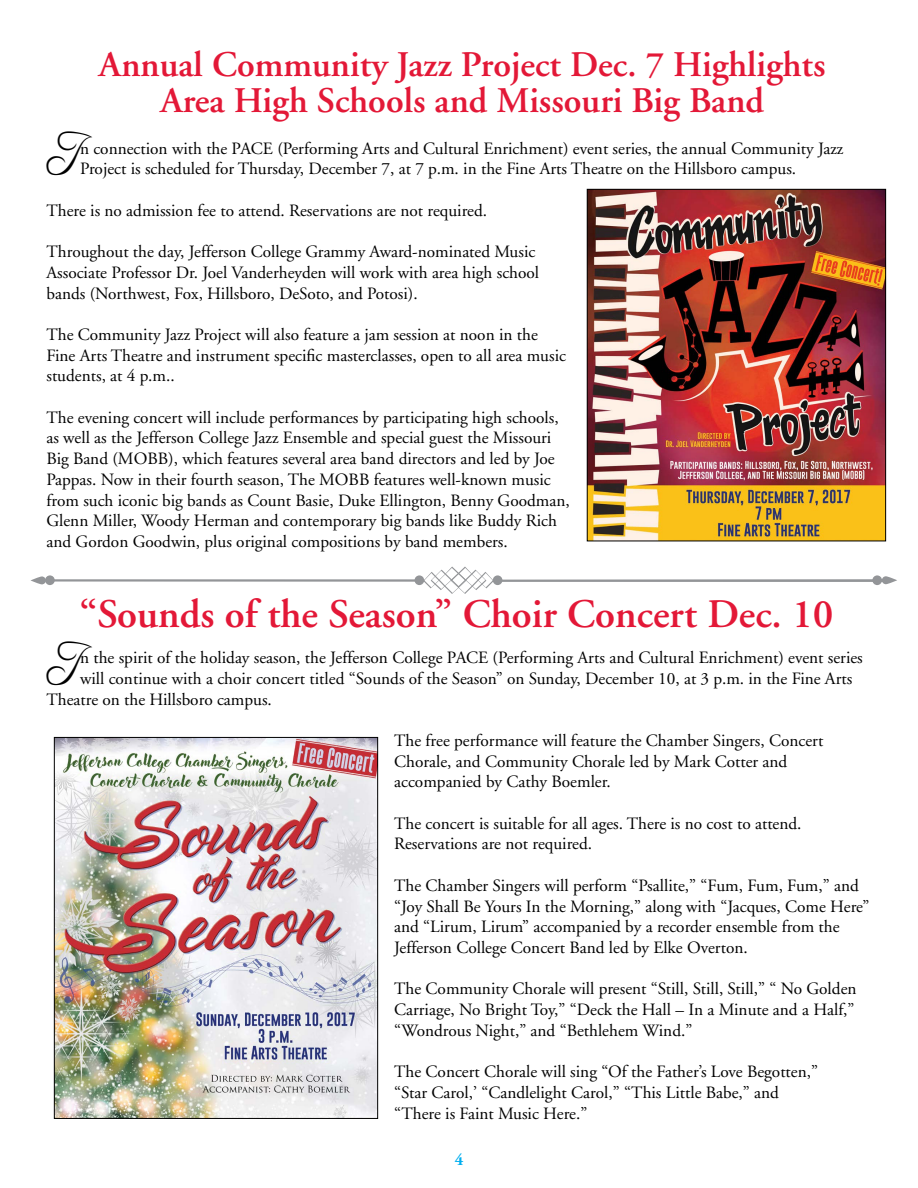
<style>
.page{position:relative;width:918px;height:1188px;background:#fff}
.page>*{position:absolute;margin:0;border:0;box-sizing:border-box;transform-origin:0 0}
.t1{font:52.8px "Freebooter Script";color:#000;scale:.9 1}
.t2{font:600 40.5px "Adobe Garamond";color:#e31837}
.t3{font:600 36px/36px "Adobe Garamond";color:#e31837;text-align:center}
.t4{font:17.25px/20.7px "Adobe Garamond";color:#000}
.t5{font:700 16.5px "Adobe Garamond";color:#00aeef}
</style>
<div class="page">
<img style="left:589px;top:191px;width:295px;height:348px">
<div style="left:587px;top:189px;width:299px;height:352px;border:1px solid #000"></div>
<hr style="left:43px;top:579px;width:381px;height:3px;background:#939598">
<svg style="left:31px;top:576px;width:15px;height:8px"></svg>
<hr style="left:493px;top:579px;width:393px;height:3px;background:#939598">
<svg style="left:882px;top:576px;width:15px;height:8px"></svg>
<svg style="left:423px;top:567px;width:71px;height:27px"></svg>
<div style="left:415px;top:575px;width:9px;height:10px;background:#939598;border-radius:50%"></div>
<div style="left:45px;top:575px;width:10px;height:10px;background:#939598;border-radius:50%"></div>
<div style="left:493px;top:575px;width:9px;height:10px;background:#939598;border-radius:50%"></div>
<div style="left:872px;top:575px;width:10px;height:10px;background:#939598;border-radius:50%"></div>
<img style="left:56px;top:739px;width:320px;height:378px">
<div style="left:54px;top:737px;width:324px;height:382px;border:1px solid #000"></div>
<h3 class="t3" style="left:99px;top:47px;width:728px">Annual Community Jazz Project Dec. 7 Highlights<br>Area High Schools and Missouri Big Band</h3>
<h1 class="t1" style="left:46px;top:122px;width:39px">I</h1>
<p class="t4" style="left:80px;top:138px;width:765px">n connection with the PACE (Performing Arts and Cultural Enrichment) event series, the annual Community Jazz<br>Project is scheduled for Thursday, December 7, at 7 p.m. in the Fine Arts Theatre on the Hillsboro campus.</p>
<p class="t4" style="left:46px;top:200px;width:442px">There is no admission fee to attend. Reservations are not required.</p>
<p class="t4" style="left:46px;top:242px;width:494px">Throughout the day, Jefferson College Grammy Award-nominated Music<br>Associate Professor Dr. Joel Vanderheyden will work with area high school bands (Northwest, Fox, Hillsboro, DeSoto, and Potosi).</p>
<p class="t4" style="left:46px;top:325px;width:521px">The Community Jazz Project will also feature a jam session at noon in the<br>Fine Arts Theatre and instrument specific masterclasses, open to all area music students, at 4 p.m..</p>
<p class="t4" style="left:46px;top:407px;width:525px">The evening concert will include performances by participating high schools, as well as the Jefferson College Jazz Ensemble and special guest the Missouri Big Band (MOBB), which features several area band directors and led by Joe Pappas. Now in their fourth season, The MOBB features well-known music from such iconic big bands as Count Basie, Duke Ellington, Benny Goodman, Glenn Miller, Woody Herman and contemporary big bands like Buddy Rich and Gordon Goodwin, plus original compositions by band members.</p>
<h2 class="t2" style="left:80px;top:592px;width:755px">“Sounds of the Season” Choir Concert Dec. 10</h2>
<h1 class="t1" style="left:46px;top:632px;width:39px">I</h1>
<p class="t4" style="left:80px;top:648px;width:784px">n the spirit of the holiday season, the Jefferson College PACE (Performing Arts and Cultural Enrichment) event series</p>
<p class="t4" style="left:80px;top:669px;width:774px">will continue with a choir concert titled “Sounds of the Season” on Sunday, December 10, at 3 p.m. in the Fine Arts</p>
<p class="t4" style="left:46px;top:689px;width:227px">Theatre on the Hillsboro campus.</p>
<p class="t4" style="left:394px;top:731px;width:431px">The free performance will feature the Chamber Singers, Concert<br>Chorale, and Community Chorale led by Mark Cotter and accompanied by Cathy Boemler.</p>
<p class="t4" style="left:394px;top:813px;width:409px">The concert is suitable for all ages. There is no cost to attend.<br>Reservations are not required.</p>
<p class="t4" style="left:394px;top:876px;width:477px">The Chamber Singers will perform “Psallite,” “Fum, Fum, Fum,” and “Joy Shall Be Yours In the Morning,” along with “Jacques, Come Here” and “Lirum, Lirum” accompanied by a recorder ensemble from the Jefferson College Concert Band led by Elke Overton.</p>
<p class="t4" style="left:394px;top:979px;width:464px">The Community Chorale will present “Still, Still, Still,” “ No Golden<br>Carriage, No Bright Toy,” “Deck the Hall – In a Minute and a Half,” “Wondrous Night,” and “Bethlehem Wind.”</p>
<p class="t4" style="left:394px;top:1062px;width:425px">The Concert Chorale will sing “Of the Father’s Love Begotten,” “Star Carol,’ “Candlelight Carol,” “This Little Babe,” and “There is Faint Music Here.”</p>
<p class="t5" style="left:455px;top:1150px;width:10px">4</p>
</div>
